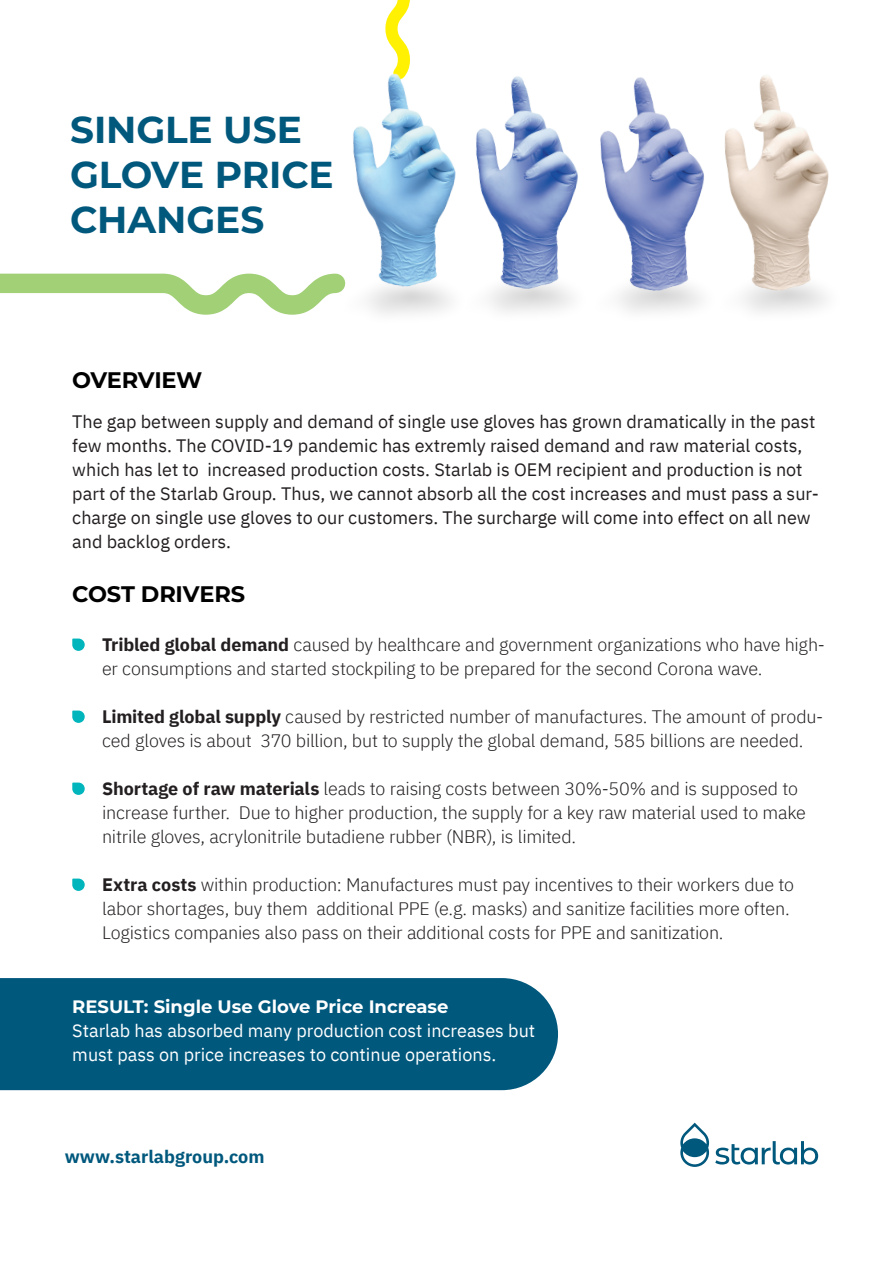
<style>
.page{position:relative;width:893px;height:1263px;background:#fff}
.page>*{position:absolute;margin:0;border:0;box-sizing:border-box;transform-origin:0 0}
.t1{font:700 37.5px/45px "Montserrat";letter-spacing:-.005em;color:#01587d}
.t2{font:700 22.5px "Montserrat";letter-spacing:-.01em;color:#000}
.t3{font:300 18px/24px "IBM Plex Sans";letter-spacing:-.01em;color:#231f20}
.t4{font:18px/24px "IBM Plex Sans";color:#231f20}
.t5{font:18px/24px "IBM Plex Sans";color:#fff}
.t6{font:700 18px "Montserrat";color:#fff}
.t7{font:700 18px "IBM Plex Sans";color:#01587d}
.s1{font-weight:700}
</style>
<div class="page">
<svg style="left:0;top:273px;width:333px;height:42px"></svg>
<svg style="left:385px;top:0;width:25px;height:60px"></svg>
<img style="left:333px;top:60px;width:116px;height:242px">
<img style="left:449px;top:76px;width:131px;height:230px">
<img style="left:600px;top:77px;width:100px;height:225px">
<img style="left:700px;top:75px;width:134px;height:227px">
<svg style="left:72px;top:638px;width:13px;height:13px"></svg>
<svg style="left:72px;top:710px;width:13px;height:13px"></svg>
<svg style="left:72px;top:782px;width:13px;height:13px"></svg>
<svg style="left:72px;top:878px;width:13px;height:13px"></svg>
<svg style="left:680px;top:1123px;width:29px;height:44px"></svg>
<svg style="left:715px;top:1141px;width:103px;height:23px"></svg>
<div style="left:0;top:978px;width:558px;height:112px;background:#01587d"></div>
<h1 class="t1" style="left:70px;top:105px;width:265px">SINGLE USE<br>GLOVE PRICE<br>CHANGES</h1>
<p class="t2" style="left:72px;top:363px;width:132px">OVERVIEW</p>
<p class="t4" style="left:72px;top:408px;width:748px">The gap between supply and demand of single use gloves has grown dramatically in the past few months. The COVID-19 pandemic has extremly raised demand and raw material costs, which has let to increased production costs. Starlab is OEM recipient and production is not part of the Starlab Group. Thus, we cannot absorb all the cost increases and must pass a sur&shy;charge on single use gloves to our customers. The surcharge will come into effect on all new and backlog orders.</p>
<p class="t2" style="left:72px;top:578px;width:174px">COST DRIVERS</p>
<p class="t3" style="left:102px;top:631px;width:724px"><span class="s1">Tribled global demand</span> caused by healthcare and government organizations who have high&shy;er consumptions and started stockpiling to be prepared for the second Corona wave.</p>
<p class="t3" style="left:102px;top:703px;width:723px"><span class="s1">Limited global supply</span> caused by restricted number of manufactures. The amount of produ&shy;ced gloves is about 370 billion, but to supply the global demand, 585 billions are needed.</p>
<p class="t3" style="left:102px;top:775px;width:705px"><span class="s1">Shortage of raw materials</span> leads to raising costs between 30%-50% and is supposed to increase further. Due to higher production, the supply for a key raw material used to make nitrile gloves, acrylonitrile butadiene rubber (NBR), is limited.</p>
<p class="t3" style="left:102px;top:871px;width:693px"><span class="s1">Extra costs</span> within production: Manufactures must pay incentives to their workers due to labor shortages, buy them additional PPE (e.g. masks) and sanitize facilities more often.<br>Logistics companies also pass on their additional costs for PPE and sanitization.</p>
<p class="t6" style="left:72px;top:993px;width:378px">RESULT: Single Use Glove Price Increase</p>
<p class="t5" style="left:72px;top:1017px;width:464px">Starlab has absorbed many production cost increases but must pass on price increases to continue operations.</p>
<p class="t7" style="left:65px;top:1142px;width:201px">www.starlabgroup.com</p>
</div>
